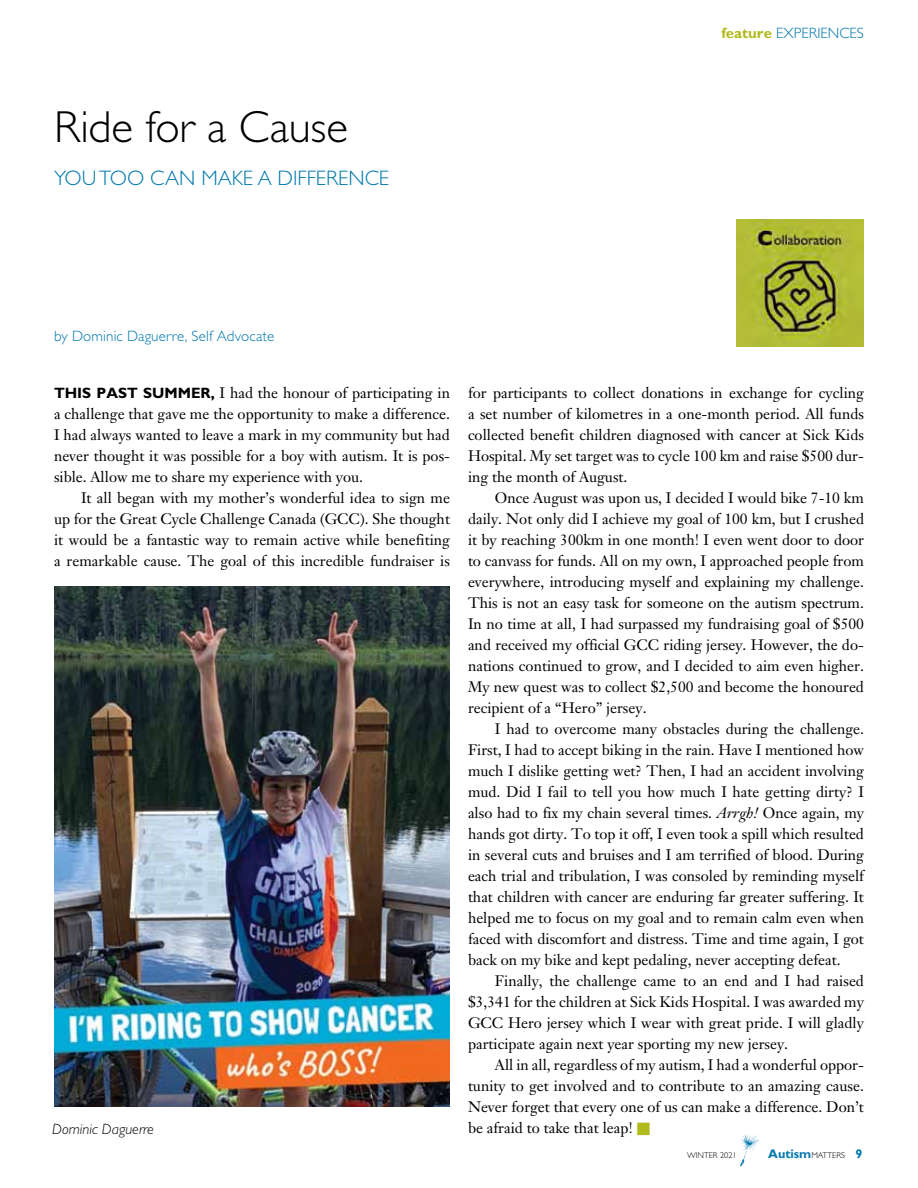
<style>
.page{position:relative;width:918px;height:1188px;background:#fff}
.page>*{position:absolute;margin:0;border:0;box-sizing:border-box;transform-origin:0 0}
.t1{font:300 45px "Gill Sans";letter-spacing:-.005em;color:#000}
.t2{font:300 21px "Gill Sans";color:#0078ae}
.t3{font:15px/21px "Janson Text LT Std";color:#000;text-align:justify}
.t4{font:300 15px "Gill Sans";letter-spacing:.005em;color:#0078ae}
.t5{font:italic 300 15px "Gill Sans";color:#000}
.t6{font:700 15px "Gill Sans";color:#000}
.t7{font:700 12.6px "Gill Sans";color:#0078ae}
.t8{font:300 8.4px "Gill Sans";color:#000}
.s1{font-weight:700;color:#b2bb1e}
.s2{font-family:"Gill Sans";font-weight:700}
.s3{font-style:italic}
.s4{color:#b2bb1e}
.s5{font-weight:300;font-size:8.4px;color:#000}
</style>
<div class="page">
<svg style="left:740px;top:1133px;width:19px;height:33px"></svg>
<img style="left:54px;top:587px;width:396px;height:520px">
<img style="left:736px;top:220px;width:127px;height:127px">
<h1 class="t1" style="left:54px;top:101px;width:295px">Ride for a Cause</h1>
<h2 class="t2" style="left:54px;top:166px;width:15px">you</h2>
<h2 class="t2" style="left:99px;top:166px;width:5px">too</h2>
<h2 class="t2" style="left:150px;top:166px;width:16px">can</h2>
<h2 class="t2" style="left:201px;top:166px;width:14px">make</h2>
<h2 class="t2" style="left:258px;top:166px;width:32px">a difference</h2>
<p class="t4" style="left:721px;top:25px;width:144px"><span class="s1">FEATURE</span> EXPERIENCES</p>
<p class="t4" style="left:54px;top:327px;width:222px">by Dominic Daguerre, Self Advocate</p>
<p class="t3" style="left:54px;top:383px;width:398px;text-indent:157px"><span class="s2">,</span> I had the honour of participating in a challenge that gave me the opportunity to make a difference.<br>I had always wanted to leave a mark in my community but had never thought it was possible for a boy with autism. It is pos&shy;sible. Allow me to share my experience with you.</p>
<p class="t3" style="left:54px;top:488px;width:398px;text-indent:27px">It all began with my mother’s wonderful idea to sign me up for the Great Cycle Challenge Canada (GCC). She thought it would be a fantastic way to remain active while benefiting a remarkable cause. The goal of this incredible fundraiser is</p>
<p class="t6" style="left:54px;top:384px;width:21px">THIS</p>
<p class="t6" style="left:97px;top:384px;width:11px">PAST</p>
<p class="t6" style="left:143px;top:384px;width:13px">SUMMER</p>
<p class="t5" style="left:52px;top:1121px;width:103px">Dominic Daguerre</p>
<p class="t3" style="left:468px;top:383px;width:397px">for participants to collect donations in exchange for cycling a set number of kilometres in a one-month period. All funds collected benefit children diagnosed with cancer at Sick Kids Hospital. My set target was to cycle 100 km and raise $500 dur&shy;ing the month of August.</p>
<p class="t3" style="left:468px;top:488px;width:398px;text-indent:27px">Once August was upon us, I decided I would bike 7-10 km daily. Not only did I achieve my goal of 100 km, but I crushed it by reaching 300km in one month! I even went door to door to canvass for funds. All on my own, I approached people from everywhere, introducing myself and explaining my challenge.<br>This is not an easy task for someone on the autism spectrum.<br>In no time at all, I had surpassed my fundraising goal of $500 and received my official GCC riding jersey. However, the do&shy;nations continued to grow, and I decided to aim even higher.<br>My new quest was to collect $2,500 and become the honoured recipient of a “Hero” jersey.</p>
<p class="t3" style="left:468px;top:719px;width:398px;text-indent:27px">I had to overcome many obstacles during the challenge.<br>First, I had to accept biking in the rain. Have I mentioned how much I dislike getting wet? Then, I had an accident involving mud. Did I fail to tell you how much I hate getting dirty? I also had to fix my chain several times. <span class="s3">Arrgh!</span> Once again, my hands got dirty. To top it off, I even took a spill which resulted in several cuts and bruises and I am terrified of blood. During each trial and tribulation, I was consoled by reminding myself that children with cancer are enduring far greater suffering. It helped me to focus on my goal and to remain calm even when faced with discomfort and distress. Time and time again, I got back on my bike and kept pedaling, never accepting defeat.</p>
<p class="t3" style="left:468px;top:971px;width:398px;text-indent:27px">Finally, the challenge came to an end and I had raised $3,341 for the children at Sick Kids Hospital. I was awarded my GCC Hero jersey which I wear with great pride. I will gladly participate again next year sporting my new jersey.</p>
<p class="t3" style="left:468px;top:1055px;width:397px;text-indent:27px">All in all, regardless of my autism, I had a wonderful oppor&shy;tunity to get involved and to contribute to an amazing cause.<br>Never forget that every one of us can make a difference. Don’t be afraid to take that leap! <span class="s4">■</span></p>
<p class="t8" style="left:687px;top:1151px;width:51px">WINTER 2021</p>
<p class="t7" style="left:768px;top:1146px;width:96px">AUTISM<span class="s5">MATTERS</span> 9</p>
</div>
